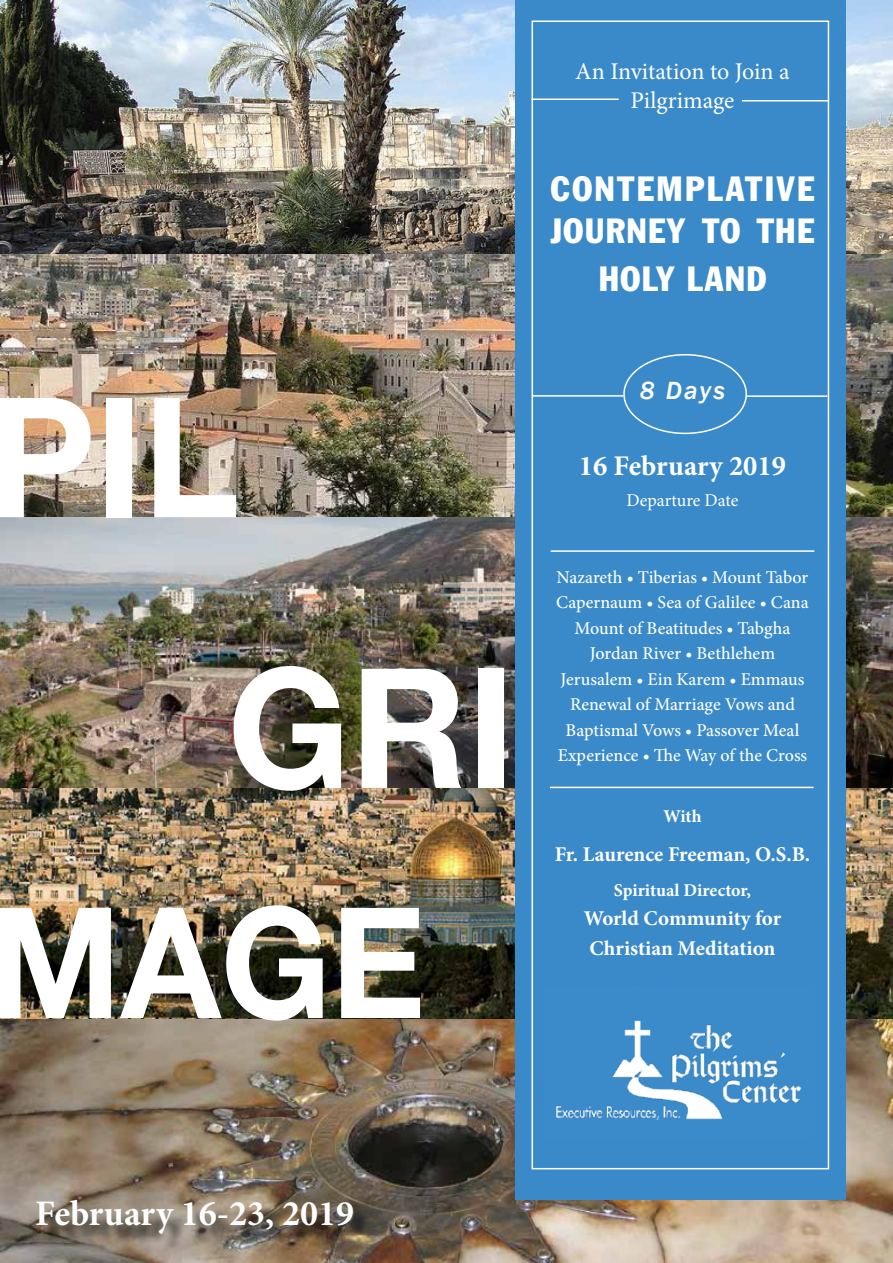
<style>
.page{position:relative;width:893px;height:1263px;background:#fff}
.page>*{position:absolute;margin:0;border:0;box-sizing:border-box;transform-origin:0 0}
.t1{font:700 166.8px/270.8px "Helvetica Neue LT Std";color:#fff}
.t2{font:700 154.2px "Helvetica Neue LT Std";color:#fff;scale:.94 1}
.t3{font:700 36px "Minion Pro";color:#fff}
.t4{font:condensed 34.5px/42px "Franklin Gothic";letter-spacing:.07em;color:#fff}
.t5{font:condensed 34.5px "Franklin Gothic";letter-spacing:.04em;color:#fff}
.t6{font:700 28.5px "Minion Pro";color:#fff}
.t7{font:italic 500 25.5px "Franklin Gothic";color:#fff}
.t8{font:24px/28.8px "Minion Pro";letter-spacing:-.005em;color:#fff;text-align:center}
.t9{font:700 21px/29.4px "Minion Pro";letter-spacing:-.005em;color:#fff}
.t10{font:500 18px/25.5px "Minion Pro";color:#fff;text-align:center}
.t11{font:700 18px "Minion Pro";color:#fff}
.t12{font:18px "Minion Pro";color:#fff}
</style>
<div class="page">
<img style="left:0;top:0;width:893px;height:1263px">
<div style="left:515px;top:0;width:330px;height:1199px;background:#3a8ac9"></div>
<div style="left:531px;top:21px;width:298px;height:1148px;border:2px solid #fff"></div>
<hr style="left:531px;top:99px;width:88px;height:1px;background:#fff">
<hr style="left:742px;top:100px;width:87px;height:2px;background:#fff">
<hr style="left:532px;top:395px;width:91px;height:2px;background:#fff">
<hr style="left:551px;top:550px;width:263px;height:2px;background:#fff">
<div style="left:623px;top:354px;width:124px;height:80px;border:2px solid #fff;border-radius:50%"></div>
<hr style="left:550px;top:787px;width:264px;height:1px;background:#fff">
<hr style="left:747px;top:395px;width:80px;height:2px;background:#fff">
<div style="left:40px;top:1203px;width:331px;height:50px;background:#000;opacity:.75"></div>
<div style="left:544px;top:986px;width:270px;height:151px;background:#3b8aca"></div>
<img style="left:552px;top:989px;width:274px;height:161px">
<h1 class="t1" style="left:227px;top:319px;width:289px;text-indent:-240px">PIL<br>GRI</h1>
<h2 class="t2" style="left:-11px;top:868px;width:466px">MAGE</h2>
<h3 class="t8" style="left:575px;top:57px;width:216px">An Invitation to Join a<br>Pilgrimage</h3>
<h3 class="t4" style="left:551px;top:167px;width:265px">CONTEMPLATIVE<br>JOURNEY TO THE</h3>
<h3 class="t5" style="left:599px;top:257px;width:169px">HOLY LAND</h3>
<h3 class="t7" style="left:640px;top:375px;width:87px">8 Days</h3>
<h3 class="t6" style="left:579px;top:445px;width:209px">16 February 2019</h3>
<p class="t12" style="left:626px;top:488px;width:114px">Departure Date</p>
<p class="t10" style="left:556px;top:564px;width:254px">Nazareth • Tiberias • Mount Tabor<br>Capernaum • Sea of Galilee • Cana<br>Mount of Beatitudes • Tabgha<br>Jordan River • Bethlehem<br>Jerusalem • Ein Karem • Emmaus<br>Renewal of Marriage Vows and<br>Baptismal Vows • Passover Meal<br>Experience • The Way of the Cross</p>
<p class="t11" style="left:663px;top:804px;width:40px">With</p>
<p class="t9" style="left:555px;top:839px;width:257px">Fr. Laurence Freeman, O.S.B.</p>
<p class="t11" style="left:614px;top:878px;width:139px">Spiritual Director,</p>
<p class="t9" style="left:584px;top:904px;width:199px">World Community for<br>Christian Meditation</p>
<h3 class="t3" style="left:35px;top:1188px;width:321px">February 16-23, 2019</h3>
</div>
